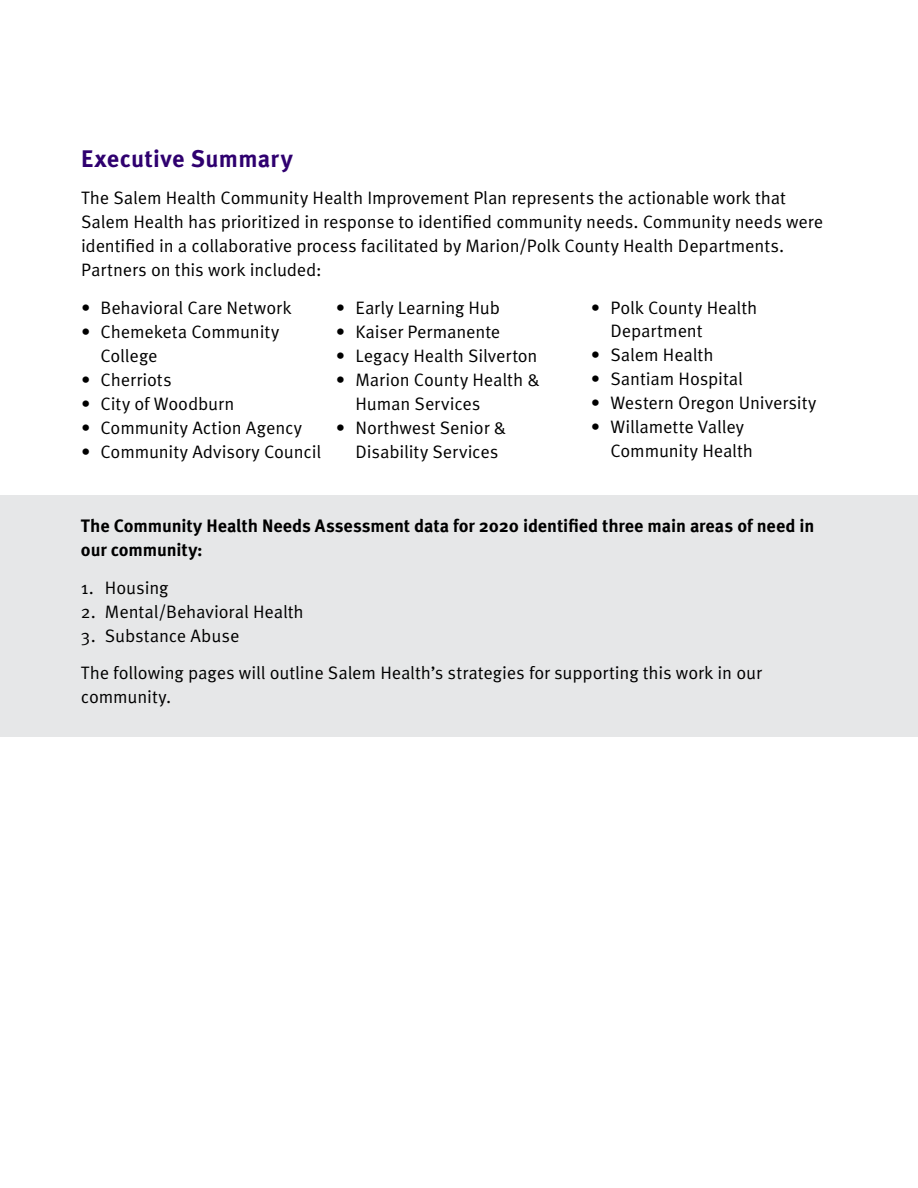
<style>
.page{position:relative;width:918px;height:1188px;background:#fff}
.page>*{position:absolute;margin:0;border:0;box-sizing:border-box;transform-origin:0 0}
.t1{font:700 24px "Meta Pro";letter-spacing:.01em;color:#2f006f}
.t2{font:18px/24px "Meta Pro Norm";letter-spacing:-.005em;color:#000}
.t3{font:700 18px/24px "Meta Pro";letter-spacing:-.005em;color:#000}
</style>
<div class="page">
<div style="left:0;top:495px;width:918px;height:242px;background:#e6e7e8"></div>
<h1 class="t1" style="left:81px;top:140px;width:213px">Executive Summary</h1>
<p class="t2" style="left:81px;top:185px;width:744px">The Salem Health Community Health Improvement Plan represents the actionable work that Salem Health has prioritized in response to identified community needs. Community needs were identified in a collaborative process facilitated by Marion/Polk County Health Departments.<br>Partners on this work included:</p>
<p class="t2" style="left:81px;top:294px;width:212px">• Behavioral Care Network</p>
<p class="t2" style="left:100px;top:318px;width:180px;text-indent:-19px">• Chemeketa Community<br>College</p>
<p class="t2" style="left:81px;top:366px;width:92px">• Cherriots</p>
<p class="t2" style="left:81px;top:390px;width:155px">• City of Woodburn</p>
<p class="t2" style="left:81px;top:414px;width:223px">• Community Action Agency</p>
<p class="t2" style="left:81px;top:438px;width:242px">• Community Advisory Council</p>
<p class="t2" style="left:610px;top:294px;width:148px;text-indent:-19px">• Polk County Health<br>Department</p>
<p class="t2" style="left:591px;top:342px;width:124px">• Salem Health</p>
<p class="t2" style="left:591px;top:366px;width:154px">• Santiam Hospital</p>
<p class="t2" style="left:591px;top:390px;width:227px">• Western Oregon University</p>
<p class="t2" style="left:610px;top:414px;width:144px;text-indent:-19px">• Willamette Valley<br>Community Health</p>
<p class="t2" style="left:336px;top:294px;width:166px">• Early Learning Hub</p>
<p class="t2" style="left:336px;top:318px;width:166px">• Kaiser Permanente</p>
<p class="t2" style="left:336px;top:342px;width:203px">• Legacy Health Silverton</p>
<p class="t2" style="left:355px;top:366px;width:186px;text-indent:-19px">• Marion County Health &amp;<br>Human Services</p>
<p class="t2" style="left:355px;top:414px;width:152px;text-indent:-19px">• Northwest Senior &amp;<br>Disability Services</p>
<p class="t3" style="left:81px;top:513px;width:735px">The Community Health Needs Assessment data for 2020 identified three main areas of need in our community:</p>
<p class="t2" style="left:81px;top:575px;width:89px">1. Housing</p>
<p class="t2" style="left:81px;top:599px;width:224px">2. Mental/Behavioral Health</p>
<p class="t2" style="left:81px;top:616px;width:682px;line-height:37.5px">3. Substance Abuse<br>The following pages will outline Salem Health’s strategies for supporting this work in our</p>
<p class="t2" style="left:81px;top:684px;width:92px">community.</p>
</div>
